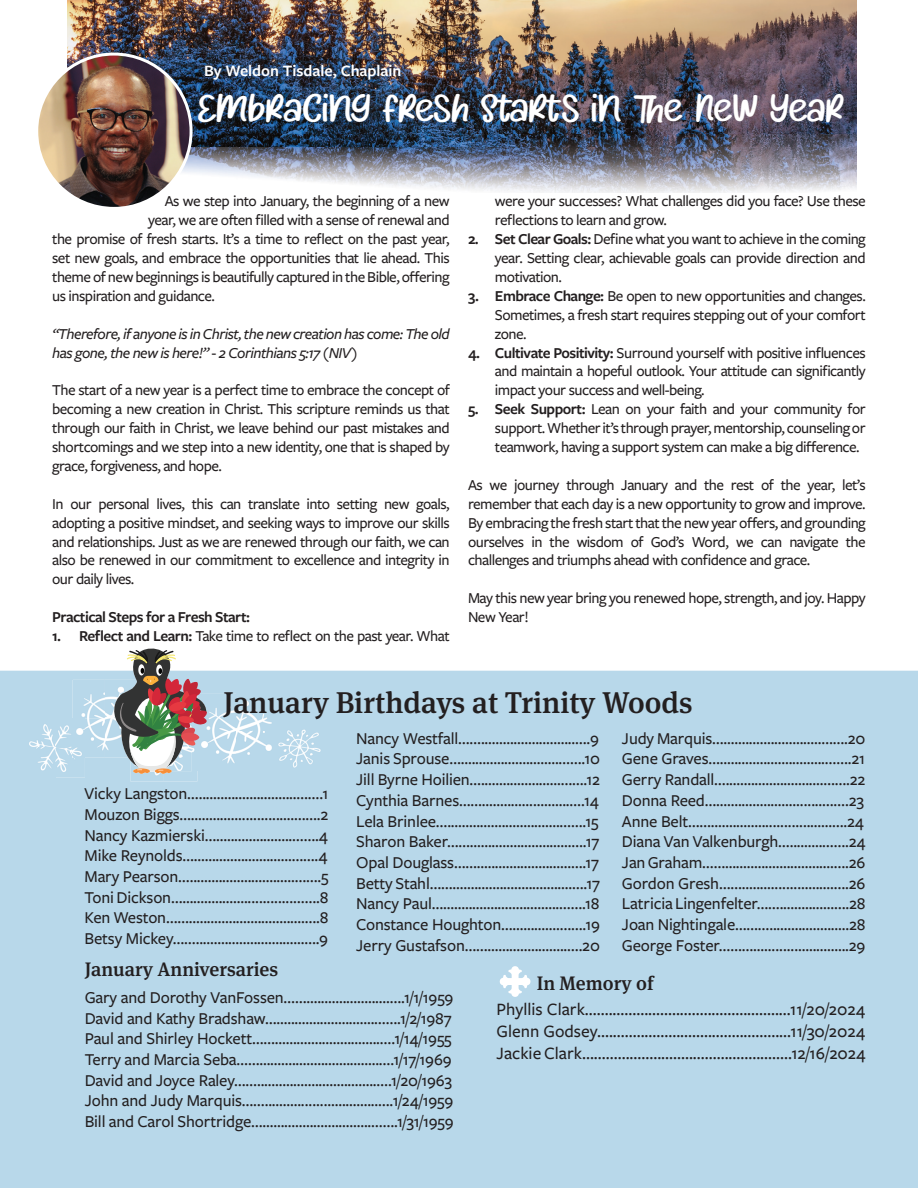
<style>
.page{position:relative;width:918px;height:1188px;background:#fff}
.page>*{position:absolute;margin:0;border:0;box-sizing:border-box;transform-origin:0 0}
.t1{font:40.5px "Yello Lemon";color:#fff}
.t2{font:500 30px "Meta Serif Pro";color:#231f20}
.t3{font:500 19.5px "Meta Serif Pro";color:#231f20}
.t4{font:500 18px/21.6px "Freight Sans Pro";color:#231f20;text-align:justify}
.t5{font:500 17.25px/20.7px "Freight Sans Pro";letter-spacing:-.01em;color:#231f20;text-align:justify}
.t6{font:600 16.5px "Freight Sans Pro";color:#fff}
.t7{font:500 15.75px/18.9px "Freight Sans Pro";letter-spacing:-.035em;color:#231f20;text-align:justify}
.t8{font:italic 500 15.75px/18.9px "Freight Sans Pro";letter-spacing:-.035em;color:#231f20}
.t9{font:600 15.75px "Freight Sans Pro";letter-spacing:-.035em;color:#231f20}
.s1{font-weight:600}
</style>
<div class="page">
<img style="left:68px;top:0;width:789px;height:134px">
<img style="left:191px;top:134px;width:666px;height:14px">
<img style="left:182px;top:148px;width:675px;height:45px">
<img style="left:37px;top:54px;width:154px;height:154px;border-radius:77px">
<div style="left:35px;top:53px;width:158px;height:157px;border:3px solid #fff;border-radius:50%"></div>
<div style="left:0;top:671px;width:918px;height:517px;background:#b8d8ea"></div>
<svg style="left:500px;top:966px;width:30px;height:31px"></svg>
<img style="left:26px;top:719px;width:47px;height:29px">
<img style="left:26px;top:748px;width:59px;height:29px">
<img style="left:73px;top:680px;width:39px;height:39px">
<img style="left:85px;top:719px;width:27px;height:38px">
<img style="left:73px;top:719px;width:12px;height:38px">
<img style="left:130px;top:774px;width:34px;height:7px">
<img style="left:164px;top:774px;width:33px;height:7px">
<img style="left:209px;top:693px;width:66px;height:78px">
<img style="left:277px;top:726px;width:46px;height:45px">
<svg style="left:112px;top:648px;width:97px;height:126px"></svg>
<p class="t6" style="left:204px;top:60px;width:199px">By Weldon Tisdale, Chaplain</p>
<h1 class="t1" style="left:198px;top:88px;width:648px">EMBRACING FRESH STARTS IN THE NEW YEAR</h1>
<p class="t7" style="left:165px;top:191px;width:286px">As we step into January, the beginning of a new</p>
<p class="t7" style="left:148px;top:210px;width:303px">year, we are often filled with a sense of renewal and</p>
<p class="t7" style="left:52px;top:229px;width:399px">the promise of fresh starts. It’s a time to reflect on the past year,</p>
<p class="t7" style="left:52px;top:248px;width:399px">set new goals, and embrace the opportunities that lie ahead. This</p>
<p class="t7" style="left:52px;top:267px;width:399px">theme of new beginnings is beautifully captured in the Bible, offering</p>
<p class="t7" style="left:52px;top:286px;width:164px">us inspiration and guidance.</p>
<p class="t8" style="left:52px;top:323px;width:399px">“Therefore, if anyone is in Christ, the new creation has come: The old has gone, the new is here!” - 2 Corinthians 5:17 (NIV)</p>
<p class="t7" style="left:52px;top:380px;width:399px">The start of a new year is a perfect time to embrace the concept of becoming a new creation in Christ. This scripture reminds us that through our faith in Christ, we leave behind our past mistakes and shortcomings and we step into a new identity, one that is shaped by grace, forgiveness, and hope.</p>
<p class="t7" style="left:52px;top:494px;width:399px">In our personal lives, this can translate into setting new goals, adopting a positive mindset, and seeking ways to improve our skills and relationships. Just as we are renewed through our faith, we can also be renewed in our commitment to excellence and integrity in our daily lives.</p>
<p class="t9" style="left:52px;top:606px;width:199px">Practical Steps for a Fresh Start:</p>
<p class="t7" style="left:52px;top:626px;width:399px"><span class="s1">1. Reflect and Learn:</span> Take time to reflect on the past year. What</p>
<p class="t7" style="left:495px;top:191px;width:372px">were your successes? What challenges did you face? Use these reflections to learn and grow.</p>
<p class="t7" style="left:495px;top:229px;width:372px;text-indent:-27px"><span class="s1">2. Set Clear Goals:</span> Define what you want to achieve in the coming year. Setting clear, achievable goals can provide direction and motivation.</p>
<p class="t7" style="left:495px;top:286px;width:372px;text-indent:-27px"><span class="s1">3. Embrace Change:</span> Be open to new opportunities and changes.<br>Sometimes, a fresh start requires stepping out of your comfort zone.</p>
<p class="t7" style="left:495px;top:342px;width:372px;text-indent:-27px"><span class="s1">4. Cultivate Positivity:</span> Surround yourself with positive influences and maintain a hopeful outlook. Your attitude can significantly impact your success and well-being.</p>
<p class="t7" style="left:495px;top:399px;width:372px;text-indent:-27px"><span class="s1">5. Seek Support:</span> Lean on your faith and your community for support. Whether it’s through prayer, mentorship, counseling or teamwork, having a support system can make a big difference.</p>
<p class="t7" style="left:468px;top:475px;width:399px">As we journey through January and the rest of the year, let’s remember that each day is a new opportunity to grow and improve.<br>By embracing the fresh start that the new year offers, and grounding ourselves in the wisdom of God’s Word, we can navigate the challenges and triumphs ahead with confidence and grace.</p>
<p class="t7" style="left:468px;top:588px;width:399px">May this new year bring you renewed hope, strength, and joy. Happy<br>New Year!</p>
<h2 class="t2" style="left:224px;top:680px;width:471px">January Birthdays at Trinity Woods</h2>
<p class="t5" style="left:85px;top:783px;width:245px">Vicky Langston…...........................…….1<br>Mouzon Biggs…............................…….2<br>Nancy Kazmierski….....................…….4<br>Mike Reynolds…...........................…….4<br>Mary Pearson….............................…….5<br>Toni Dickson…..............................…….8<br>Ken Weston……................................….8<br>Betsy Mickey……..............................….9</p>
<p class="t5" style="left:356px;top:727px;width:245px">Nancy Westfall……..........................….9<br>Janis Sprouse…...........................…….10<br>Jill Byrne Hoilien…......................…….12<br>Cynthia Barnes……........................….14<br>Lela Brinlee…...............................…….15<br>Sharon Baker……............................….17<br>Opal Douglass……..........................….17<br>Betty Stahl…….................................….17<br>Nancy Paul…................................…….18<br>Constance Houghton….............…….19<br>Jerry Gustafson……......................….20</p>
<p class="t5" style="left:622px;top:727px;width:245px">Judy Marquis…...........................…….20<br>Gene Graves….............................…….21<br>Gerry Randall…...........................…….22<br>Donna Reed….............................…….23<br>Anne Belt…….................................….24<br>Diana Van Valkenburgh….........…….24<br>Jan Graham……..............................….26<br>Gordon Gresh…….........................….26<br>Latricia Lingenfelter……...............….28<br>Joan Nightingale………......................28<br>George Foster………..........................29</p>
<p class="t3" style="left:85px;top:954px;width:195px">January Anniversaries</p>
<p class="t5" style="left:85px;top:986px;width:370px">Gary and Dorothy VanFossen…….......................….1/1/1959<br>David and Kathy Bradshaw…...........................…….1/2/1987<br>Paul and Shirley Hockett…….............................….1/14/1955<br>Terry and Marcia Seba…….................................….1/17/1969<br>David and Joyce Raley…….................................….1/20/1963<br>John and Judy Marquis……...............................….1/24/1959<br>Bill and Carol Shortridge…..............................…….1/31/1959</p>
<p class="t3" style="left:537px;top:968px;width:118px">In Memory of</p>
<p class="t4" style="left:497px;top:998px;width:370px">Phyllis Clark....................................................11/20/2024<br>Glenn Godsey.................................................11/30/2024<br>Jackie Clark.....................................................12/16/2024</p>
</div>
